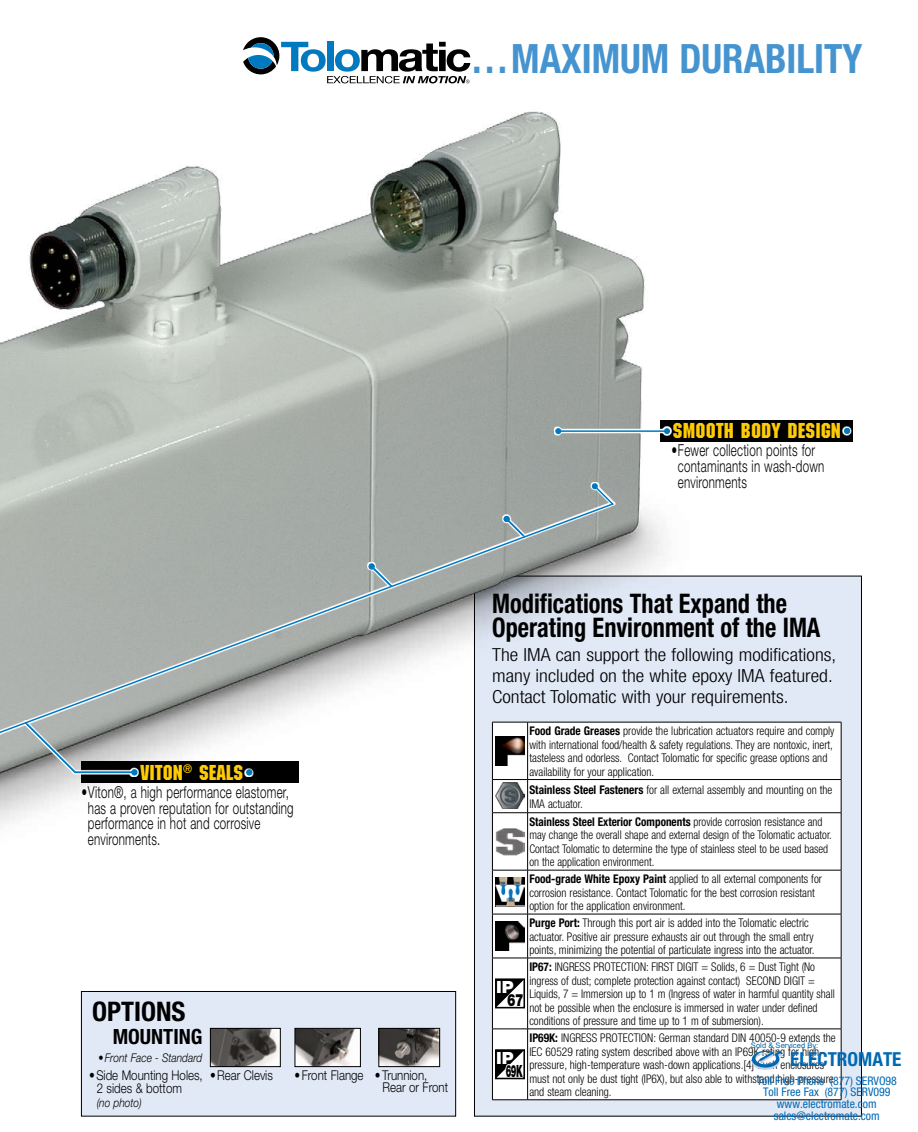
<style>
.page{position:relative;width:918px;height:1132px;background:#fff}
.page>*{position:absolute;margin:0;border:0;box-sizing:border-box;transform-origin:0 0}
.t1{font:700 condensed 40.5px "Helvetica Neue";color:#4594d0;scale:.95 1}
.t2{font:700 condensed 27px/24px "Helvetica Neue";color:#000;scale:.9 1}
.t3{font:700 condensed 27px "Helvetica Neue";color:#000}
.t4{font:21px "Machine";letter-spacing:.01em;color:#ffcb05}
.t5{font:700 condensed 21px "Helvetica Neue";color:#000}
.t6{font:700 condensed 19.35px "Helvetica Neue";color:#0168b3}
.t7{font:300 condensed 18px/21px "Helvetica Neue";color:#000;scale:1.1 1}
.t8{font:900 16.8px "Helvetica Neue";color:#fff}
.t9{font:900 16.8px "Helvetica Neue";color:#000;scale:.5 1}
.t10{font:900 16.8px "Helvetica Neue";color:#000;scale:.75 1}
.t11{font:300 16.5px/15.8px "Helvetica Neue";letter-spacing:.02em;color:#000;scale:.7 1}
.t12{font:300 13.5px/13.5px "Helvetica Neue";color:#000;scale:.85 1}
.t13{font:300 condensed 12px/13.5px "Helvetica Neue";color:#000;scale:.95 1}
.t14{font:300 condensed 12px/13.5px "Helvetica Neue";color:#000;scale:.94 1}
.t15{font:300 condensed 12px/13.5px "Helvetica Neue";color:#000;scale:.93 1}
.t16{font:italic 300 12px "Helvetica Neue";color:#000;scale:.85 1}
.t17{font:condensed 11.85px/11.9px "Helvetica Neue";color:#0168b3;text-align:center}
.t18{font:7.65px "Arial";color:#0065a4}
.s1{font-weight:700}
</style>
<div class="page">
<div style="left:474px;top:576px;width:387px;height:540px;background:#e1e9f6"></div>
<img style="left:0;top:111px;width:731px;height:914px">
<svg style="left:243px;top:37px;width:227px;height:46px"></svg>
<div style="left:660px;top:420px;width:193px;height:21px;background:#000"></div>
<svg style="left:843px;top:426px;width:9px;height:9px"></svg>
<svg style="left:844px;top:428px;width:6px;height:6px"></svg>
<svg style="left:554px;top:427px;width:118px;height:9px"></svg>
<hr style="left:558px;top:430px;width:109px;height:2px;background:#0079c1">
<svg style="left:555px;top:428px;width:6px;height:6px"></svg>
<svg style="left:664px;top:428px;width:6px;height:6px"></svg>
<div style="left:493px;top:723px;width:348px;height:376px;background:#fff"></div>
<div style="left:493px;top:780px;width:348px;height:134px;background:#fff"></div>
<hr style="left:528px;top:722px;width:313px;height:1px;background:#000">
<hr style="left:841px;top:722px;width:1px;height:57px;background:#000">
<hr style="left:528px;top:779px;width:313px;height:1px;background:#000">
<hr style="left:841px;top:780px;width:1px;height:32px;background:#000">
<hr style="left:492px;top:813px;width:1px;height:57px;background:#000">
<hr style="left:528px;top:812px;width:313px;height:1px;background:#000">
<hr style="left:527px;top:813px;width:1px;height:57px;background:#000">
<hr style="left:841px;top:813px;width:1px;height:57px;background:#000">
<hr style="left:492px;top:870px;width:36px;height:1px;background:#000">
<hr style="left:492px;top:870px;width:1px;height:44px;background:#000">
<hr style="left:528px;top:870px;width:313px;height:1px;background:#000">
<hr style="left:527px;top:870px;width:1px;height:44px;background:#000">
<hr style="left:841px;top:870px;width:1px;height:44px;background:#000">
<hr style="left:492px;top:914px;width:36px;height:1px;background:#000">
<hr style="left:492px;top:914px;width:1px;height:44px;background:#000">
<hr style="left:528px;top:914px;width:313px;height:1px;background:#000">
<hr style="left:527px;top:914px;width:1px;height:44px;background:#000">
<hr style="left:841px;top:914px;width:1px;height:44px;background:#000">
<hr style="left:492px;top:958px;width:36px;height:1px;background:#000">
<hr style="left:492px;top:958px;width:1px;height:71px;background:#000">
<hr style="left:528px;top:958px;width:313px;height:1px;background:#000">
<hr style="left:527px;top:958px;width:1px;height:71px;background:#000">
<hr style="left:841px;top:958px;width:1px;height:71px;background:#000">
<hr style="left:492px;top:1028px;width:36px;height:1px;background:#000">
<hr style="left:492px;top:1029px;width:1px;height:70px;background:#000">
<hr style="left:528px;top:1028px;width:313px;height:1px;background:#000">
<hr style="left:527px;top:1029px;width:1px;height:70px;background:#000">
<hr style="left:841px;top:1029px;width:1px;height:70px;background:#000">
<hr style="left:492px;top:1099px;width:36px;height:1px;background:#000">
<hr style="left:528px;top:1099px;width:313px;height:1px;background:#000">
<img style="left:495px;top:827px;width:30px;height:29px">
<img style="left:495px;top:877px;width:30px;height:30px">
<img style="left:495px;top:921px;width:30px;height:30px">
<svg style="left:498px;top:981px;width:24px;height:24px"></svg>
<div style="left:495px;top:978px;width:30px;height:30px;border:2px solid #000"></div>
<svg style="left:498px;top:1052px;width:24px;height:24px"></svg>
<div style="left:495px;top:1049px;width:30px;height:30px;border:2px solid #000"></div>
<svg style="left:0;top:484px;width:615px;height:341px"></svg>
<svg style="left:592px;top:483px;width:6px;height:6px"></svg>
<svg style="left:23px;top:720px;width:114px;height:55px;background:#959c9e"></svg>
<svg style="left:369px;top:563px;width:25px;height:26px"></svg>
<svg style="left:504px;top:516px;width:23px;height:23px"></svg>
<div style="left:81px;top:991px;width:375px;height:125px;background:#e1e9f6"></div>
<div style="left:81px;top:991px;width:375px;height:125px;border:1px solid #000"></div>
<img style="left:212px;top:1030px;width:67px;height:35px">
<div style="left:210px;top:1028px;width:71px;height:39px;border:1px solid #000"></div>
<img style="left:297px;top:1030px;width:62px;height:35px">
<div style="left:295px;top:1028px;width:66px;height:39px;border:1px solid #000"></div>
<img style="left:380px;top:1030px;width:58px;height:35px">
<div style="left:378px;top:1028px;width:62px;height:39px;border:1px solid #000"></div>
<svg style="left:750px;top:1050px;width:33px;height:20px"></svg>
<h1 class="t1" style="left:470px;top:34px;width:414px">… MAXIMUM DURABILITY</h1>
<h3 class="t4" style="left:140px;top:760px;width:104px">VITON<sup>®</sup> SEALS</h3>
<h3 class="t11" style="left:88px;top:784px;width:295px;text-indent:-6px">•Viton®, a high performance elastomer, has a proven reputation for outstanding performance in hot and corrosive environments.</h3>
<h2 class="t3" style="left:92px;top:995px;width:95px">OPTIONS</h2>
<h3 class="t5" style="left:113px;top:1024px;width:91px">MOUNTING</h3>
<p class="t16" style="left:98px;top:1051px;width:124px">•Front Face - Standard</p>
<p class="t12" style="left:97px;top:1068px;width:126px;text-indent:-8px">•Side Mounting Holes,<br>2 sides &amp; bottom</p>
<p class="t16" style="left:97px;top:1095px;width:55px">(no photo)</p>
<p class="t12" style="left:210px;top:1068px;width:76px">•Rear Clevis</p>
<p class="t12" style="left:382px;top:1068px;width:79px;line-height:12px;text-indent:-88px">•Front Flange •Trunnion,<br>Rear or Front</p>
<h3 class="t4" style="left:673px;top:419px;width:170px">SMOOTH BODY DESIGN</h3>
<h3 class="t11" style="left:678px;top:442px;width:211px;text-indent:-6px">•Fewer collection points for contaminants in wash-down environments</h3>
<h2 class="t2" style="left:492px;top:591px;width:366px">Modifications That Expand the<br>Operating Environment of the IMA</h2>
<h3 class="t7" style="left:492px;top:644px;width:314px">The IMA can support the following modifications, many included on the white epoxy IMA featured.<br>Contact Tolomatic with your requirements.</h3>
<p class="t13" style="left:529px;top:724px;width:323px"><span class="s1">Food Grade Greases</span> provide the lubrication actuators require and comply with international food/health &amp; safety regulations. They are nontoxic, inert, tasteless and odorless. Contact Tolomatic for specific grease options and availability for your application.</p>
<p class="t13" style="left:529px;top:783px;width:320px"><span class="s1">Stainless Steel Fasteners</span> for all external assembly and mounting on the<br>IMA actuator.</p>
<p class="t15" style="left:529px;top:815px;width:325px"><span class="s1">Stainless Steel Exterior Components</span> provide corrosion resistance and may change the overall shape and external design of the Tolomatic actuator.<br>Contact Tolomatic to determine the type of stainless steel to be used based on the application environment.</p>
<p class="t13" style="left:529px;top:872px;width:310px"><span class="s1">Food-grade White Epoxy Paint</span> applied to all external components for corrosion resistance. Contact Tolomatic for the best corrosion resistant option for the application environment.</p>
<p class="t13" style="left:529px;top:916px;width:301px"><span class="s1">Purge Port:</span> Through this port air is added into the Tolomatic electric actuator. Positive air pressure exhausts air out through the small entry points, minimizing the potential of particulate ingress into the actuator.</p>
<p class="t14" style="left:529px;top:960px;width:327px"><span class="s1">IP67:</span> INGRESS PROTECTION: FIRST DIGIT = Solids, 6 = Dust Tight (No ingress of dust; complete protection against contact) SECOND DIGIT = Liquids, 7 = Immersion up to 1 m (Ingress of water in harmful quantity shall not be possible when the enclosure is immersed in water under defined conditions of pressure and time up to 1 m of submersion).</p>
<h3 class="t8" style="left:496px;top:977px;width:19px">IP</h3>
<h3 class="t10" style="left:507px;top:990px;width:23px">67</h3>
<p class="t13" style="left:529px;top:1031px;width:324px"><span class="s1">IP69K:</span> INGRESS PROTECTION: German standard DIN 40050-9 extends the IEC 60529 rating system described above with an IP69K rating for high&shy;pressure, high-temperature wash-down applications. [4] Such enclosures must not only be dust tight (IP6X), but also able to withstand high-pressure and steam cleaning.</p>
<p class="t18" style="left:751px;top:1041px;width:69px">Sold &amp; Serviced By:</p>
<h3 class="t8" style="left:496px;top:1047px;width:19px">IP</h3>
<h3 class="t9" style="left:506px;top:1061px;width:35px">69K</h3>
<h3 class="t6" style="left:790px;top:1048px;width:113px">ELECTROMATE</h3>
<p class="t17" style="left:757px;top:1074px;width:142px">Toll Free Phone (877) SERVO98<br>Toll Free Fax (877) SERV099 www.electromate.com sales@electromate.com</p>
</div>
